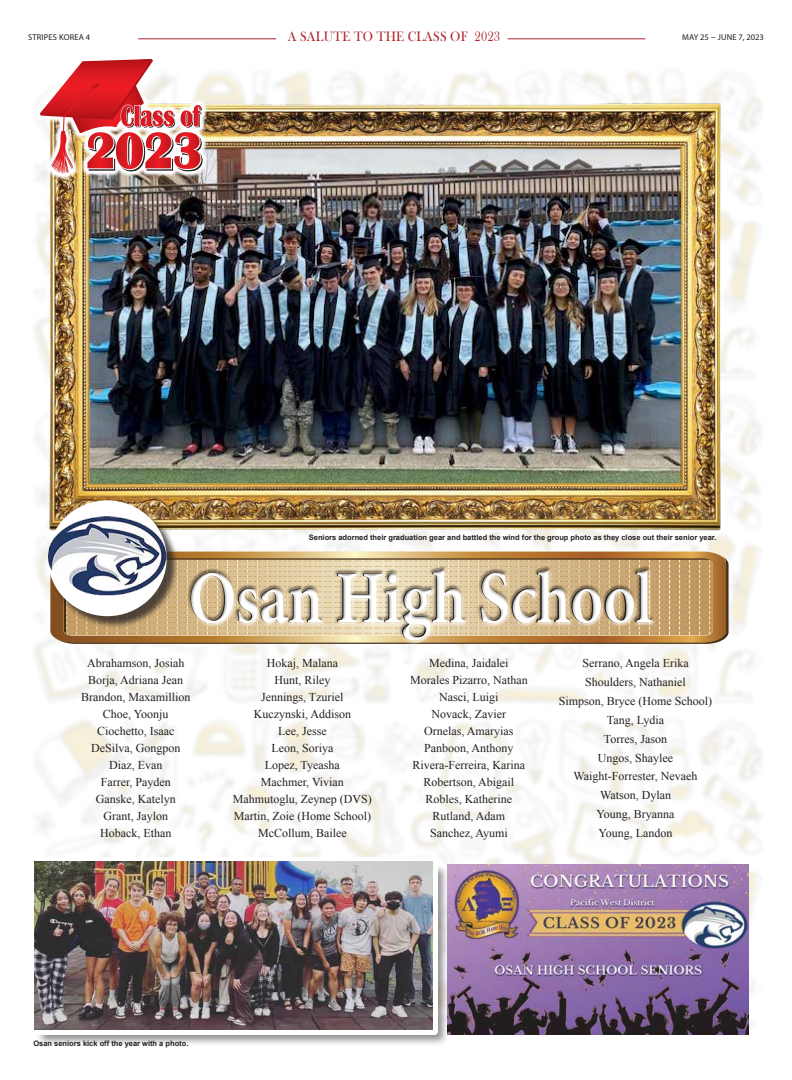
<style>
.page{position:relative;width:792px;height:1080px;background:#fff}
.page>*{position:absolute;margin:0;border:0;box-sizing:border-box;transform-origin:0 0}
.t1{font:700 74.8px "Minion Pro";letter-spacing:-.015em;color:#fff;scale:.85 1}
.t2{font:14px "Bask Old Face";letter-spacing:.02em;color:#ac242b;scale:.9 1}
.t3{font:12px/17px "Times New Roman";color:#231f20;text-align:center}
.t4{font:8.5px "Myriad Pro";color:#231f20}
.t5{font:8.5px "Myriad Pro";letter-spacing:.02em;color:#231f20}
.t6{font:700 7.5px "Arial";color:#231f20}
</style>
<div class="page">
<hr style="left:508px;top:38px;width:137px;height:1px;background:#ac242b">
<hr style="left:138px;top:38px;width:138px;height:1px;background:#ac242b">
<img style="left:41px;top:95px;width:686px;height:446px">
<svg style="left:119px;top:538px;width:644px;height:120px"></svg>
<div style="left:192px;top:567px;width:464px;height:77px;background:#fff;opacity:.75"></div>
<div style="left:187px;top:566px;width:468px;height:72px;background:#231f20;opacity:.45"></div>
<img style="left:33px;top:73px;width:176px;height:107px">
<svg style="left:40px;top:59px;width:162px;height:115px"></svg>
<div style="left:49px;top:502px;width:130px;height:127px;background:#231f20;opacity:.75"></div>
<div style="left:48px;top:500px;width:119px;height:116px;background:#fff;border-radius:50%"></div>
<img style="left:48px;top:516px;width:119px;height:79px">
<div style="left:36px;top:864px;width:413px;height:182px;background:#231f20;opacity:.5"></div>
<div style="left:29px;top:857px;width:409px;height:178px;background:#fff"></div>
<img style="left:34px;top:862px;width:399px;height:168px">
<img style="left:448px;top:865px;width:301px;height:170px">
<p class="t5" style="left:28px;top:32px;width:64px">STRIPES KOREA 4</p>
<p class="t2" style="left:288px;top:28px;width:237px">A SALUTE TO THE CLASS OF 2023</p>
<p class="t4" style="left:682px;top:32px;width:83px">MAY 25 − JUNE 7, 2023</p>
<p class="t6" style="left:309px;top:532px;width:409px">Seniors adorned their graduation gear and battled the wind for the group photo as they close out their senior year.</p>
<h1 class="t1" style="left:188px;top:546px;width:548px">Osan High School</h1>
<p class="t3" style="left:81px;top:654px;width:111px">Abrahamson, Josiah<br>Borja, Adriana Jean<br>Brandon, Maxamillion<br>Choe, Yoonju<br>Ciochetto, Isaac<br>DeSilva, Gongpon<br>Diaz, Evan<br>Farrer, Payden<br>Ganske, Katelyn<br>Grant, Jaylon<br>Hoback, Ethan</p>
<p class="t3" style="left:233px;top:654px;width:140px">Hokaj, Malana<br>Hunt, Riley<br>Jennings, Tzuriel<br>Kuczynski, Addison<br>Lee, Jesse<br>Leon, Soriya<br>Lopez, Tyeasha<br>Machmer, Vivian<br>Mahmutoglu, Zeynep (DVS)<br>Martin, Zoie (Home School)<br>McCollum, Bailee</p>
<p class="t3" style="left:410px;top:654px;width:119px">Medina, Jaidalei<br>Morales Pizarro, Nathan<br>Nasci, Luigi<br>Novack, Zavier<br>Ornelas, Amaryias<br>Panboon, Anthony<br>Rivera-Ferreira, Karina<br>Robertson, Abigail<br>Robles, Katherine<br>Rutland, Adam<br>Sanchez, Ayumi</p>
<p class="t3" style="left:559px;top:653px;width:155px;line-height:18.9px">Serrano, Angela Erika<br>Shoulders, Nathaniel<br>Simpson, Bryce (Home School)<br>Tang, Lydia<br>Torres, Jason<br>Ungos, Shaylee<br>Waight-Forrester, Nevaeh<br>Watson, Dylan<br>Young, Bryanna<br>Young, Landon</p>
<p class="t6" style="left:33px;top:1038px;width:157px">Osan seniors kick off the year with a photo.</p>
</div>
